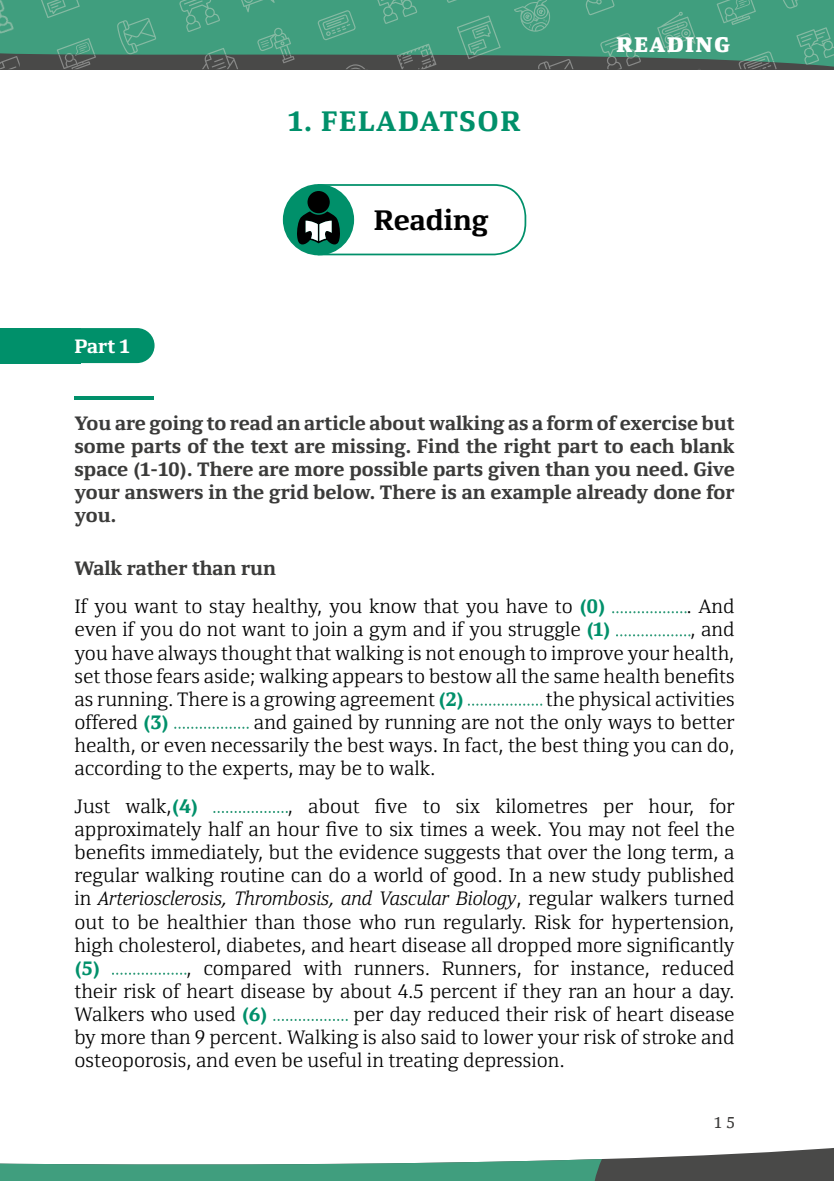
<style>
.page{position:relative;width:834px;height:1181px;background:#fff}
.page>*{position:absolute;margin:0;border:0;box-sizing:border-box;transform-origin:0 0}
.t1{font:700 28px "Yefimov Serif";letter-spacing:.06em;color:#00906a}
.t2{font:700 28px "Yefimov Serif";color:#000}
.t3{font:900 21px "Yefimov Serif";letter-spacing:.06em;color:#fff}
.t4{font:300 19.25px/23.1px "Yefimov Serif";color:#000;text-align:justify}
.t5{font:700 19.25px/23.1px "Yefimov Serif";color:#3b3b3a;text-align:justify}
.t6{font:700 19.25px "Yefimov Serif";color:#fff}
.t7{font:700 19.25px "Yefimov Serif";color:#00906a}
.t8{font:15.75px "Yefimov Serif";color:#3c3b3a}
.s1{font-weight:700;color:#3b3b3a}
.s2{font-weight:700;color:#00906a}
.s3{font-style:italic}
</style>
<div class="page">
<svg style="left:0;top:1148px;width:833px;height:33px"></svg>
<svg style="left:0;top:0;width:833px;height:69px;background:#428c72"></svg>
<svg style="left:202px;top:48px;width:36px;height:21px"></svg>
<svg style="left:257px;top:28px;width:37px;height:35px"></svg>
<svg style="left:117px;top:18px;width:39px;height:36px"></svg>
<svg style="left:179px;top:0;width:41px;height:32px"></svg>
<svg style="left:241px;top:0;width:33px;height:12px"></svg>
<svg style="left:57px;top:38px;width:39px;height:31px"></svg>
<svg style="left:41px;top:0;width:39px;height:18px"></svg>
<svg style="left:317px;top:10px;width:39px;height:30px"></svg>
<svg style="left:377px;top:0;width:40px;height:24px"></svg>
<svg style="left:446px;top:0;width:11px;height:3px"></svg>
<svg style="left:456px;top:15px;width:44px;height:44px;background:#4d9c80"></svg>
<svg style="left:396px;top:44px;width:40px;height:25px"></svg>
<svg style="left:514px;top:0;width:37px;height:32px"></svg>
<svg style="left:738px;top:51px;width:38px;height:19px"></svg>
<svg style="left:796px;top:27px;width:37px;height:38px"></svg>
<svg style="left:782px;top:0;width:16px;height:9px"></svg>
<svg style="left:716px;top:0;width:39px;height:25px"></svg>
<svg style="left:600px;top:33px;width:41px;height:36px"></svg>
<svg style="left:657px;top:12px;width:38px;height:41px;background:#51a487"></svg>
<svg style="left:585px;top:0;width:29px;height:15px"></svg>
<div style="left:0;top:328px;width:80px;height:35px;background:#00906a"></div>
<div style="left:0;top:328px;width:154px;height:35px;background:#00906a;border-radius:18px"></div>
<hr style="left:74px;top:397px;width:80px;height:3px;background:#00906a">
<svg style="left:283px;top:184px;width:243px;height:71px"></svg>
<svg style="left:612px;top:611px;width:74px;height:2px"></svg>
<svg style="left:616px;top:634px;width:74px;height:2px"></svg>
<svg style="left:467px;top:703px;width:75px;height:2px"></svg>
<svg style="left:174px;top:726px;width:75px;height:3px"></svg>
<svg style="left:213px;top:811px;width:75px;height:2px"></svg>
<svg style="left:112px;top:972px;width:74px;height:2px"></svg>
<svg style="left:273px;top:1019px;width:75px;height:2px"></svg>
<img style="left:0;top:0;width:20px;height:53px">
<p class="t6" style="left:74px;top:334px;width:57px">Part 1</p>
<h1 class="t1" style="left:288px;top:103px;width:233px">1. FELADATSOR</h1>
<h1 class="t2" style="left:374px;top:203px;width:116px">Reading</h1>
<p class="t3" style="left:616px;top:31px;width:115px">READING</p>
<p class="t5" style="left:74px;top:411px;width:661px">You are going to read an article about walking as a form of exercise but some parts of the text are missing. Find the right part to each blank space (1-10). There are more possible parts given than you need. Give your answers in the grid below. There is an example already done for you.</p>
<p class="t4" style="left:74px;top:549px;width:532px;line-height:38px"><span class="s1">Walk rather than run<br></span>If you want to stay healthy, you know that you have to <span class="s2">(0)</span></p>
<p class="t4" style="left:686px;top:595px;width:50px">. And</p>
<p class="t4" style="left:74px;top:618px;width:661px;text-indent:616px">, and you have always thought that walking is not enough to improve your health, set those fears aside; walking appears to bestow all the same health benefits as running. There is a growing agreement <span class="s2">(2)</span></p>
<p class="t4" style="left:74px;top:618px;width:537px">even if you do not want to join a gym and if you struggle <span class="s2">(1)</span></p>
<p class="t4" style="left:546px;top:687px;width:190px">the physical activities</p>
<p class="t4" style="left:74px;top:710px;width:661px;text-indent:179px">and gained by running are not the only ways to better health, or even necessarily the best ways. In fact, the best thing you can do, according to the experts, may be to walk.</p>
<p class="t4" style="left:74px;top:794px;width:125px">Just walk,<span class="s2">(4)</span></p>
<p class="t4" style="left:74px;top:710px;width:96px">offered <span class="s2">(3)</span></p>
<p class="t4" style="left:74px;top:794px;width:661px;text-indent:213px">, about five to six kilometres per hour, for approximately half an hour five to six times a week. You may not feel the benefits immediately, but the evidence suggests that over the long term, a regular walking routine can do a world of good. In a new study published in <span class="s3">Arteriosclerosis, Thrombosis, and Vascular Biology</span>, regular walkers turned out to be healthier than those who run regularly. Risk for hypertension, high cholesterol, diabetes, and heart disease all dropped more significantly</p>
<p class="t7" style="left:74px;top:956px;width:27px">(5)</p>
<p class="t4" style="left:74px;top:956px;width:661px;text-indent:112px">, compared with runners. Runners, for instance, reduced their risk of heart disease by about 4.5 percent if they ran an hour a day.<br>Walkers who used <span class="s2">(6)</span></p>
<p class="t4" style="left:74px;top:1002px;width:661px;text-indent:279px">per day reduced their risk of heart disease by more than 9 percent. Walking is also said to lower your risk of stroke and osteoporosis, and even be useful in treating depression.</p>
<p class="t8" style="left:714px;top:1112px;width:22px">1 5</p>
</div>
